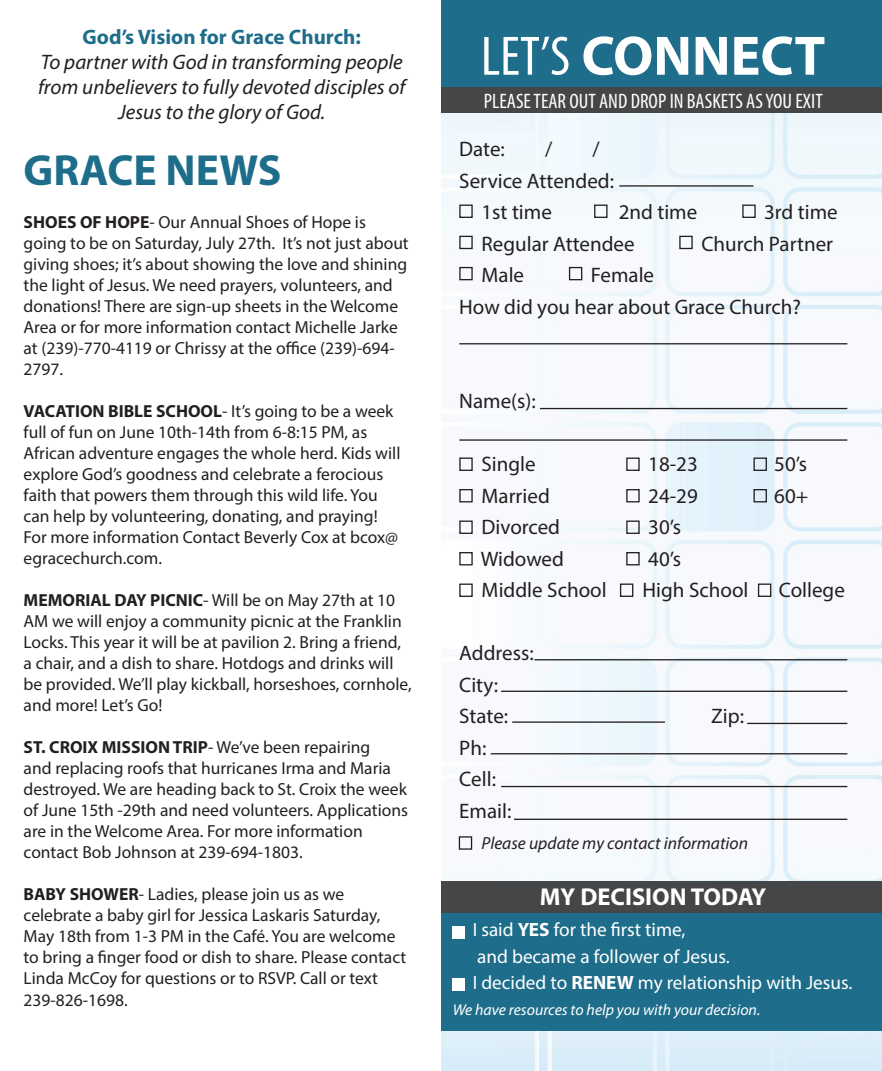
<style>
.page{position:relative;width:882px;height:1071px;background:#fff}
.page>*{position:absolute;margin:0;border:0;box-sizing:border-box;transform-origin:0 0}
.t1{font:700 56px "Myriad Pro";color:#fff}
.t2{font:700 43.75px "Myriad Pro";color:#1e6d8a}
.t3{font:700 24.5px "Myriad Pro";color:#fff}
.t4{font:21px "Myriad Pro";color:#231f20}
.t5{font:italic 21px/25.2px "Myriad Pro";color:#231f20;text-align:center}
.t6{font:condensed 21px "Myriad Pro";color:#fff}
.t7{font:700 21px "Myriad Pro";color:#1e6d8a}
.t8{font:19.25px "Myriad Pro";color:#fff}
.t9{font:17.5px/21px "Myriad Pro";color:#231f20}
.t10{font:italic 17.5px "Myriad Pro";color:#231f20}
.t11{font:italic 15.75px "Myriad Pro";color:#fff}
.s1{font-weight:700}
.s2{font-weight:400;font-stretch:condensed}
</style>
<div class="page">
<img style="left:441px;top:112px;width:441px;height:959px">
<div style="left:441px;top:0;width:441px;height:87px;background:#1e6d8a"></div>
<div style="left:441px;top:87px;width:441px;height:25px;background:#454647"></div>
<div style="left:441px;top:912px;width:441px;height:119px;background:#1e6d8a"></div>
<div style="left:441px;top:881px;width:441px;height:31px;background:#454647"></div>
<div style="left:453px;top:927px;width:12px;height:12px;background:#fff"></div>
<div style="left:453px;top:978px;width:12px;height:12px;background:#fff"></div>
<hr style="left:540px;top:408px;width:307px;height:1px;background:#231f20">
<hr style="left:459px;top:439px;width:388px;height:2px;background:#231f20">
<hr style="left:459px;top:343px;width:388px;height:1px;background:#231f20">
<div style="left:459px;top:236px;width:14px;height:13px;border:1px solid #231f20"></div>
<div style="left:459px;top:489px;width:14px;height:13px;border:1px solid #231f20"></div>
<div style="left:626px;top:489px;width:14px;height:13px;border:1px solid #231f20"></div>
<div style="left:754px;top:489px;width:13px;height:13px;border:1px solid #231f20"></div>
<div style="left:679px;top:236px;width:14px;height:13px;border:1px solid #231f20"></div>
<div style="left:459px;top:267px;width:14px;height:13px;border:1px solid #231f20"></div>
<div style="left:459px;top:521px;width:14px;height:13px;border:1px solid #231f20"></div>
<div style="left:626px;top:521px;width:14px;height:13px;border:1px solid #231f20"></div>
<div style="left:459px;top:552px;width:14px;height:13px;border:1px solid #231f20"></div>
<div style="left:459px;top:584px;width:14px;height:13px;border:1px solid #231f20"></div>
<div style="left:459px;top:836px;width:13px;height:14px;border:1px solid #231f20"></div>
<div style="left:620px;top:584px;width:13px;height:13px;border:1px solid #231f20"></div>
<div style="left:758px;top:584px;width:13px;height:13px;border:1px solid #231f20"></div>
<div style="left:626px;top:552px;width:14px;height:13px;border:1px solid #231f20"></div>
<div style="left:569px;top:267px;width:13px;height:13px;border:1px solid #231f20"></div>
<div style="left:459px;top:205px;width:14px;height:13px;border:1px solid #231f20"></div>
<div style="left:459px;top:458px;width:14px;height:13px;border:1px solid #231f20"></div>
<div style="left:626px;top:458px;width:14px;height:13px;border:1px solid #231f20"></div>
<div style="left:754px;top:458px;width:13px;height:13px;border:1px solid #231f20"></div>
<div style="left:594px;top:205px;width:14px;height:13px;border:1px solid #231f20"></div>
<div style="left:742px;top:205px;width:14px;height:13px;border:1px solid #231f20"></div>
<hr style="left:619px;top:185px;width:135px;height:2px;background:#231f20">
<hr style="left:534px;top:659px;width:313px;height:1px;background:#231f20">
<hr style="left:501px;top:691px;width:346px;height:1px;background:#231f20">
<hr style="left:512px;top:721px;width:153px;height:2px;background:#231f20">
<hr style="left:747px;top:723px;width:100px;height:1px;background:#231f20">
<hr style="left:491px;top:753px;width:356px;height:1px;background:#231f20">
<hr style="left:501px;top:786px;width:346px;height:1px;background:#231f20">
<hr style="left:514px;top:819px;width:333px;height:1px;background:#231f20">
<p class="t7" style="left:83px;top:23px;width:280px">God’s Vision for Grace Church:</p>
<p class="t5" style="left:38px;top:49px;width:369px">To partner with God in transforming people from unbelievers to fully devoted disciples of<br>Jesus to the glory of God.</p>
<p class="t2" style="left:24px;top:142px;width:259px">GRACE NEWS</p>
<p class="t9" style="left:24px;top:211px;width:387px"><span class="s1">SHOES OF HOPE</span>- Our Annual Shoes of Hope is going to be on Saturday, July 27th. It’s not just about giving shoes; it’s about showing the love and shining the light of Jesus. We need prayers, volunteers, and donations! There are sign-up sheets in the Welcome Area or for more information contact Michelle Jarke at (239)-770-4119 or Chrissy at the office (239)-694- 2797.</p>
<p class="t9" style="left:24px;top:400px;width:378px"><span class="s1">VACATION BIBLE SCHOOL</span>- It’s going to be a week full of fun on June 10th-14th from 6-8:15 PM, as African adventure engages the whole herd. Kids will explore God’s goodness and celebrate a ferocious faith that powers them through this wild life. You can help by volunteering, donating, and praying!<br>For more information Contact Beverly Cox at bcox@ egracechurch.com.</p>
<p class="t9" style="left:24px;top:589px;width:390px"><span class="s1">MEMORIAL DAY PICNIC</span>- Will be on May 27th at 10<br>AM we will enjoy a community picnic at the Franklin Locks. This year it will be at pavilion 2. Bring a friend, a chair, and a dish to share. Hotdogs and drinks will be provided. We’ll play kickball, horseshoes, cornhole, and more! Let’s Go!</p>
<p class="t9" style="left:24px;top:736px;width:386px"><span class="s1">ST. CROIX MISSION TRIP</span>- We’ve been repairing<br>and replacing roofs that hurricanes Irma and Maria destroyed. We are heading back to St. Croix the week of June 15th -29th and need volunteers. Applications are in the Welcome Area. For more information contact Bob Johnson at 239-694-1803.</p>
<p class="t9" style="left:24px;top:883px;width:384px"><span class="s1">BABY SHOWER</span>- Ladies, please join us as we celebrate a baby girl for Jessica Laskaris Saturday, May 18th from 1-3 PM in the Café. You are welcome to bring a finger food or dish to share. Please contact Linda McCoy for questions or to RSVP. Call or text 239-826-1698.</p>
<p class="t1" style="left:481px;top:19px;width:346px"><span class="s2">LET’S</span> CONNECT</p>
<p class="t6" style="left:484px;top:88px;width:340px">PLEASE TEAR OUT AND DROP IN BASKETS AS YOU EXIT</p>
<p class="t4" style="left:459px;top:136px;width:47px">Date:</p>
<p class="t4" style="left:545px;top:136px;width:9px">/</p>
<p class="t4" style="left:592px;top:136px;width:9px">/</p>
<p class="t4" style="left:459px;top:168px;width:156px">Service Attended:</p>
<p class="t4" style="left:482px;top:199px;width:72px">1st time</p>
<p class="t4" style="left:619px;top:199px;width:80px">2nd time</p>
<p class="t4" style="left:764px;top:199px;width:75px">3rd time</p>
<p class="t4" style="left:482px;top:231px;width:155px">Regular Attendee</p>
<p class="t4" style="left:701px;top:231px;width:133px">Church Partner</p>
<p class="t4" style="left:482px;top:262px;width:44px">Male</p>
<p class="t4" style="left:591px;top:262px;width:65px">Female</p>
<p class="t4" style="left:459px;top:294px;width:343px">How did you hear about Grace Church?</p>
<p class="t4" style="left:459px;top:388px;width:78px">Name(s):</p>
<p class="t4" style="left:482px;top:451px;width:56px">Single</p>
<p class="t4" style="left:648px;top:451px;width:51px">18-23</p>
<p class="t4" style="left:774px;top:451px;width:34px">50’s</p>
<p class="t4" style="left:482px;top:483px;width:70px">Married</p>
<p class="t4" style="left:648px;top:483px;width:51px">24-29</p>
<p class="t4" style="left:774px;top:483px;width:36px">60+</p>
<p class="t4" style="left:482px;top:514px;width:80px">Divorced</p>
<p class="t4" style="left:648px;top:514px;width:34px">30’s</p>
<p class="t4" style="left:481px;top:546px;width:85px">Widowed</p>
<p class="t4" style="left:648px;top:546px;width:34px">40’s</p>
<p class="t4" style="left:482px;top:577px;width:127px">Middle School</p>
<p class="t4" style="left:642px;top:577px;width:108px">High School</p>
<p class="t4" style="left:779px;top:577px;width:68px">College</p>
<p class="t4" style="left:459px;top:640px;width:76px">Address:</p>
<p class="t4" style="left:459px;top:672px;width:40px">City:</p>
<p class="t4" style="left:459px;top:703px;width:50px">State:</p>
<p class="t4" style="left:711px;top:703px;width:34px">Zip:</p>
<p class="t4" style="left:459px;top:735px;width:29px">Ph:</p>
<p class="t4" style="left:459px;top:766px;width:38px">Cell:</p>
<p class="t4" style="left:459px;top:798px;width:54px">Email:</p>
<p class="t10" style="left:482px;top:832px;width:268px">Please update my contact information</p>
<p class="t3" style="left:540px;top:881px;width:228px">MY DECISION TODAY</p>
<p class="t8" style="left:473px;top:918px;width:214px">I said <span class="s1">YES</span> for the first time,</p>
<p class="t8" style="left:477px;top:944px;width:254px">and became a follower of Jesus.</p>
<p class="t8" style="left:473px;top:971px;width:381px">I decided to <span class="s1">RENEW</span> my relationship with Jesus.</p>
<p class="t11" style="left:453px;top:1000px;width:309px">We have resources to help you with your decision.</p>
</div>
